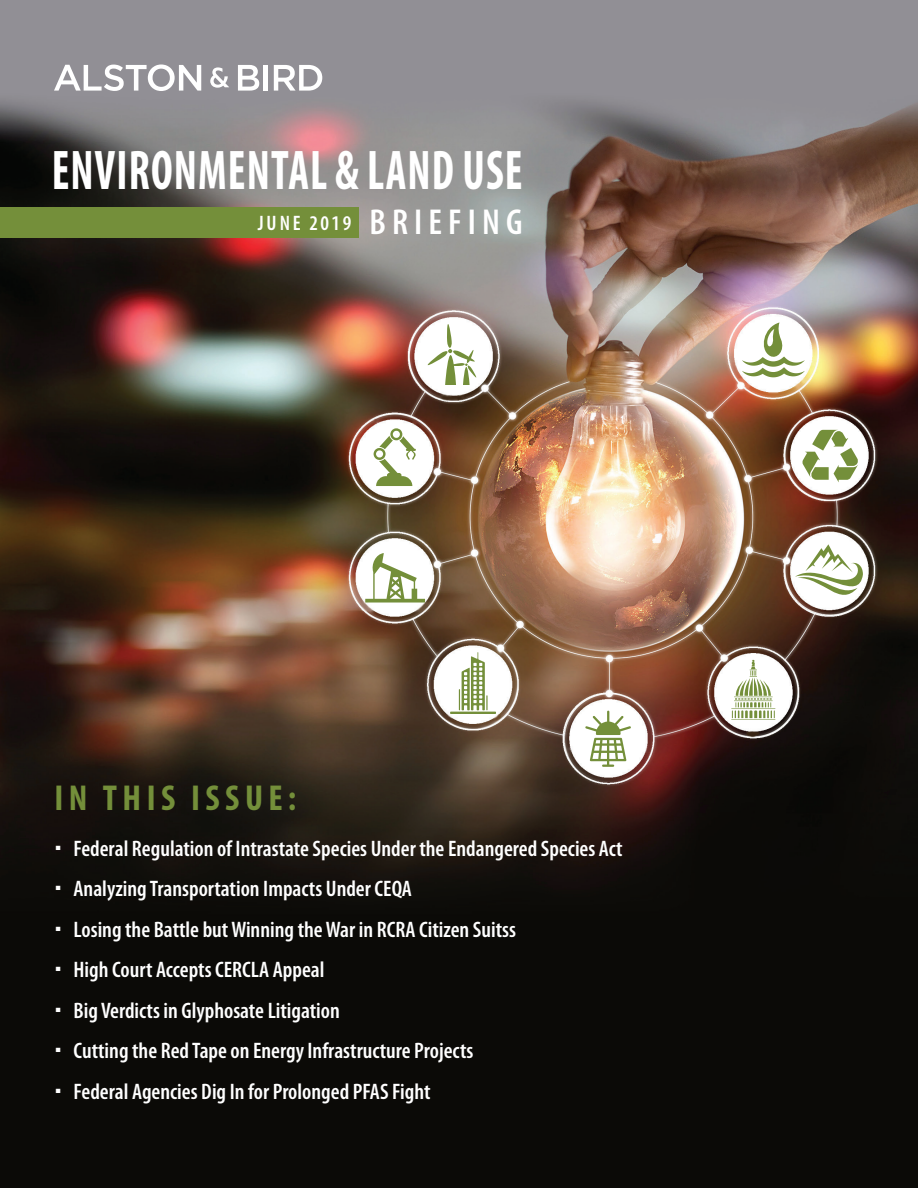
<style>
.page{position:relative;width:918px;height:1188px;background:#fff}
.page>*{position:absolute;margin:0;border:0;box-sizing:border-box;transform-origin:0 0}
.t1{font:700 condensed 56.25px "Myriad Pro";letter-spacing:.025em;color:#fff;scale:.8 1}
.t2{font:700 condensed 36.15px "Myriad Pro";letter-spacing:.15em;color:#748f3a}
.t3{font:600 condensed 36.15px "Myriad Pro";letter-spacing:.17em;color:#fff}
.t4{font:600 condensed 22.5px/40.5px "Myriad Pro";color:#fff}
.t5{font:600 condensed 21px "Myriad Pro";letter-spacing:.13em;color:#fff}
</style>
<div class="page">
<img style="left:0;top:0;width:918px;height:1188px">
<svg style="left:54px;top:65px;width:147px;height:26px"></svg>
<svg style="left:210px;top:67px;width:19px;height:21px"></svg>
<svg style="left:238px;top:65px;width:21px;height:26px"></svg>
<hr style="left:264px;top:65px;width:4px;height:26px;background:#fff">
<svg style="left:274px;top:65px;width:48px;height:26px"></svg>
<div style="left:0;top:208px;width:358px;height:30px;background:#748f3a"></div>
<svg style="left:427px;top:324px;width:50px;height:61px"></svg>
<svg style="left:802px;top:430px;width:56px;height:52px"></svg>
<svg style="left:585px;top:711px;width:46px;height:56px"></svg>
<hr style="left:450px;top:712px;width:46px;height:2px;background:#748f3a">
<svg style="left:459px;top:652px;width:29px;height:58px"></svg>
<svg style="left:365px;top:553px;width:60px;height:50px"></svg>
<svg style="left:374px;top:428px;width:42px;height:58px"></svg>
<svg style="left:731px;top:660px;width:44px;height:60px"></svg>
<svg style="left:795px;top:544px;width:70px;height:64px"></svg>
<svg style="left:742px;top:323px;width:63px;height:54px"></svg>
<svg style="left:56px;top:845px;width:4px;height:5px"></svg>
<svg style="left:56px;top:886px;width:4px;height:4px"></svg>
<svg style="left:56px;top:926px;width:4px;height:5px"></svg>
<svg style="left:56px;top:967px;width:4px;height:4px"></svg>
<svg style="left:56px;top:1007px;width:4px;height:5px"></svg>
<svg style="left:56px;top:1048px;width:4px;height:4px"></svg>
<svg style="left:56px;top:1088px;width:4px;height:5px"></svg>
<h1 class="t1" style="left:52px;top:135px;width:590px">ENVIRONMENTAL &amp; LAND USE</h1>
<h2 class="t3" style="left:369px;top:202px;width:155px">BRIEFING</h2>
<p class="t5" style="left:258px;top:212px;width:95px">JUNE 2019</p>
<h2 class="t2" style="left:54px;top:776px;width:243px">IN THIS ISSUE:</h2>
<p class="t4" style="left:74px;top:828px;width:551px">Federal Regulation of Intrastate Species Under the Endangered Species Act Analyzing Transportation Impacts Under CEQA<br>Losing the Battle but Winning the War in RCRA Citizen Suitss<br>High Court Accepts CERCLA Appeal<br>Big Verdicts in Glyphosate Litigation<br>Cutting the Red Tape on Energy Infrastructure Projects<br>Federal Agencies Dig In for Prolonged PFAS Fight</p>
</div>
